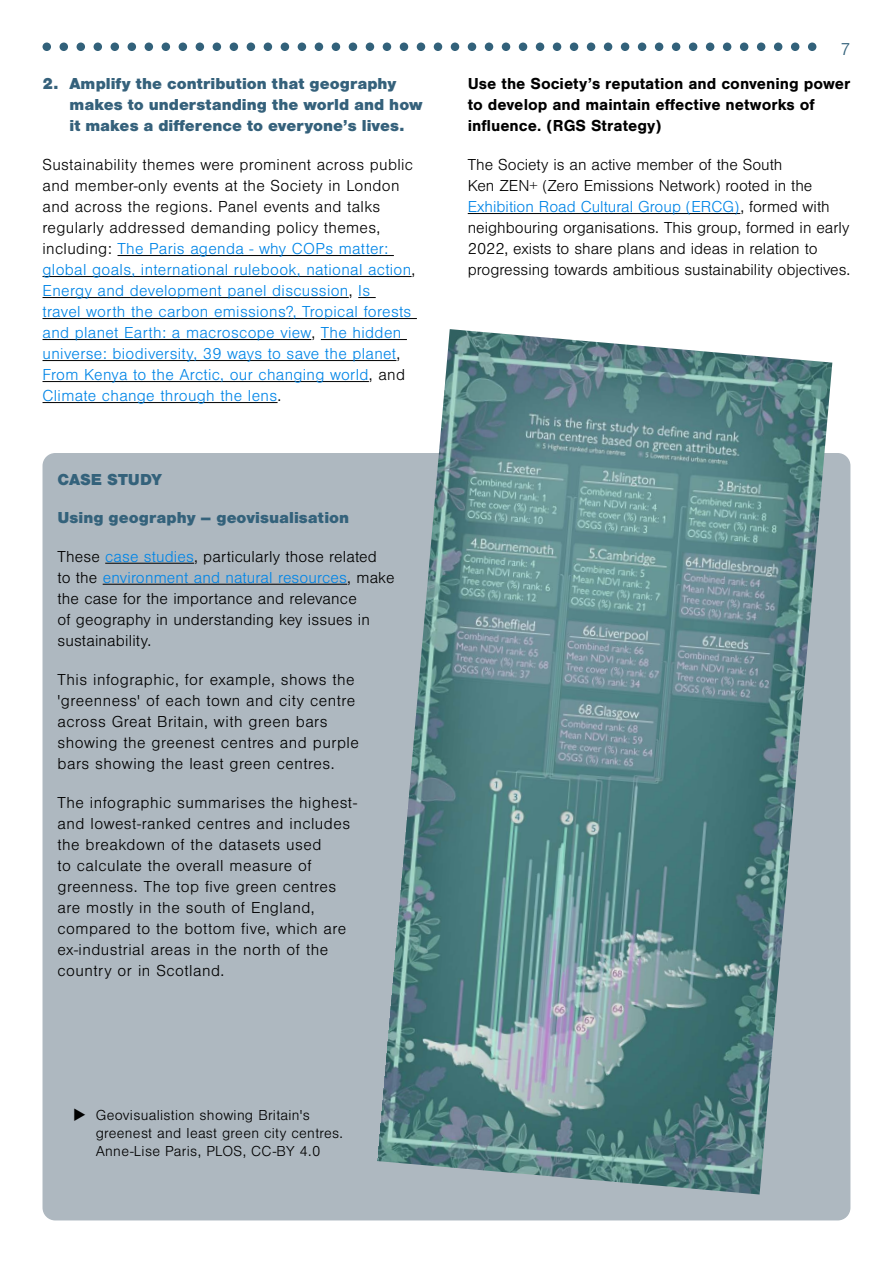
<style>
.page{position:relative;width:893px;height:1263px;background:#fff}
.page>*{position:absolute;margin:0;border:0;box-sizing:border-box;transform-origin:0 0}
.t1{font:300 18px "Nimbus San";color:#32617a}
.t2{font:300 16.5px/21px "Nimbus San";letter-spacing:.02em;color:#0085e7}
.t3{font:300 16.5px/21px "Nimbus San";letter-spacing:.03em;color:#000}
.t4{font:300 16.5px/21px "Nimbus San";letter-spacing:.01em;color:#000}
.t5{font:900 16.5px/21px "Nimbus San";color:#35617b}
.t6{font:700 16.5px/21px "Nimbus San";color:#000}
.t7{font:900 16.5px "Nimbus San";color:#34627b}
.t8{font:300 15px/18px "Nimbus San";letter-spacing:.02em;color:#000}
.s1{color:#000}
.s2{color:#0085e7}
</style>
<div class="page">
<div style="left:43px;top:43px;width:8px;height:8px;background:#32617a;border-radius:50%"></div>
<div style="left:60px;top:43px;width:8px;height:8px;background:#32617a;border-radius:50%"></div>
<div style="left:77px;top:43px;width:8px;height:8px;background:#32617a;border-radius:50%"></div>
<div style="left:94px;top:43px;width:8px;height:8px;background:#32617a;border-radius:50%"></div>
<div style="left:128px;top:43px;width:8px;height:8px;background:#32617a;border-radius:50%"></div>
<div style="left:145px;top:43px;width:8px;height:8px;background:#32617a;border-radius:50%"></div>
<div style="left:162px;top:43px;width:8px;height:8px;background:#32617a;border-radius:50%"></div>
<div style="left:179px;top:43px;width:8px;height:8px;background:#32617a;border-radius:50%"></div>
<div style="left:349px;top:43px;width:8px;height:8px;background:#32617a;border-radius:50%"></div>
<div style="left:366px;top:43px;width:8px;height:8px;background:#32617a;border-radius:50%"></div>
<div style="left:383px;top:43px;width:8px;height:8px;background:#32617a;border-radius:50%"></div>
<div style="left:400px;top:43px;width:8px;height:8px;background:#32617a;border-radius:50%"></div>
<div style="left:434px;top:43px;width:8px;height:8px;background:#32617a;border-radius:50%"></div>
<div style="left:451px;top:43px;width:8px;height:8px;background:#32617a;border-radius:50%"></div>
<div style="left:468px;top:43px;width:8px;height:8px;background:#32617a;border-radius:50%"></div>
<div style="left:485px;top:43px;width:8px;height:8px;background:#32617a;border-radius:50%"></div>
<div style="left:111px;top:43px;width:8px;height:8px;background:#32617a;border-radius:50%"></div>
<div style="left:417px;top:43px;width:8px;height:8px;background:#32617a;border-radius:50%"></div>
<div style="left:196px;top:43px;width:8px;height:8px;background:#32617a;border-radius:50%"></div>
<div style="left:213px;top:43px;width:8px;height:8px;background:#32617a;border-radius:50%"></div>
<div style="left:230px;top:43px;width:8px;height:8px;background:#32617a;border-radius:50%"></div>
<div style="left:247px;top:43px;width:8px;height:8px;background:#32617a;border-radius:50%"></div>
<div style="left:281px;top:43px;width:8px;height:8px;background:#32617a;border-radius:50%"></div>
<div style="left:298px;top:43px;width:8px;height:8px;background:#32617a;border-radius:50%"></div>
<div style="left:315px;top:43px;width:8px;height:8px;background:#32617a;border-radius:50%"></div>
<div style="left:332px;top:43px;width:8px;height:8px;background:#32617a;border-radius:50%"></div>
<div style="left:264px;top:43px;width:8px;height:8px;background:#32617a;border-radius:50%"></div>
<div style="left:502px;top:43px;width:8px;height:8px;background:#32617a;border-radius:50%"></div>
<div style="left:519px;top:43px;width:8px;height:8px;background:#32617a;border-radius:50%"></div>
<div style="left:536px;top:43px;width:8px;height:8px;background:#32617a;border-radius:50%"></div>
<div style="left:553px;top:43px;width:8px;height:8px;background:#32617a;border-radius:50%"></div>
<div style="left:587px;top:43px;width:8px;height:8px;background:#32617a;border-radius:50%"></div>
<div style="left:604px;top:43px;width:8px;height:8px;background:#32617a;border-radius:50%"></div>
<div style="left:621px;top:43px;width:8px;height:8px;background:#32617a;border-radius:50%"></div>
<div style="left:638px;top:43px;width:8px;height:8px;background:#32617a;border-radius:50%"></div>
<div style="left:570px;top:43px;width:8px;height:8px;background:#32617a;border-radius:50%"></div>
<div style="left:655px;top:43px;width:8px;height:8px;background:#32617a;border-radius:50%"></div>
<div style="left:672px;top:43px;width:8px;height:8px;background:#32617a;border-radius:50%"></div>
<div style="left:689px;top:43px;width:8px;height:8px;background:#32617a;border-radius:50%"></div>
<div style="left:706px;top:43px;width:8px;height:8px;background:#32617a;border-radius:50%"></div>
<div style="left:740px;top:43px;width:8px;height:8px;background:#32617a;border-radius:50%"></div>
<div style="left:757px;top:43px;width:8px;height:8px;background:#32617a;border-radius:50%"></div>
<div style="left:774px;top:43px;width:8px;height:8px;background:#32617a;border-radius:50%"></div>
<div style="left:791px;top:43px;width:8px;height:8px;background:#32617a;border-radius:50%"></div>
<div style="left:723px;top:43px;width:8px;height:8px;background:#32617a;border-radius:50%"></div>
<div style="left:808px;top:43px;width:8px;height:8px;background:#32617a;border-radius:50%"></div>
<div style="left:43px;top:453px;width:807px;height:767px;background:#aeb8c0;border-radius:13px"></div>
<hr style="left:105px;top:563px;width:89px;height:1px;background:#000">
<hr style="left:103px;top:584px;width:244px;height:1px;background:#000">
<hr style="left:118px;top:255px;width:276px;height:1px;background:#000">
<hr style="left:43px;top:276px;width:369px;height:1px;background:#000">
<hr style="left:43px;top:297px;width:306px;height:1px;background:#000">
<svg style="left:358px;top:297px;width:18px;height:1px"></svg>
<hr style="left:43px;top:318px;width:374px;height:1px;background:#000">
<hr style="left:43px;top:339px;width:268px;height:1px;background:#000">
<hr style="left:321px;top:339px;width:86px;height:1px;background:#000">
<hr style="left:43px;top:360px;width:353px;height:1px;background:#000">
<hr style="left:43px;top:381px;width:326px;height:1px;background:#000">
<hr style="left:43px;top:402px;width:235px;height:1px;background:#000">
<img style="left:377px;top:329px;width:455px;height:865px">
<hr style="left:468px;top:213px;width:272px;height:1px;background:#000">
<p class="t5" style="left:70px;top:73px;width:355px;text-indent:-27px">2. Amplify the contribution that geography makes to understanding the world and how it makes a difference to everyone’s lives.</p>
<p class="t2" style="left:43px;top:154px;width:374px"><span class="s1">Sustainability themes were prominent across public and member-only events at the Society in London and across the regions. Panel events and talks regularly addressed demanding policy themes, including:</span> The Paris agenda - why COPs matter: global goals, international rulebook, national action<span class="s1">, </span>Energy and development panel discussion<span class="s1">,</span> Is<br>travel worth the carbon emissions?, Tropical forests and planet Earth: a macroscope view<span class="s1">,</span> The hidden universe: biodiversity, 39 ways to save the planet<span class="s1">, </span>From Kenya to the Arctic, our changing world<span class="s1">, and </span>Climate change through the lens<span class="s1">.</span></p>
<p class="t7" style="left:58px;top:470px;width:106px">CASE STUDY</p>
<p class="t7" style="left:58px;top:508px;width:293px">Using geography – geovisualisation</p>
<p class="t4" style="left:58px;top:546px;width:339px">These <span class="s2">case studies</span>, particularly those related<br>to the <span class="s2">environment and natural resources</span>, make the case for the importance and relevance<br>of geography in understanding key issues in sustainability.</p>
<p class="t3" style="left:58px;top:669px;width:303px">This infographic, for example, shows the 'greenness' of each town and city centre across Great Britain, with green bars showing the greenest centres and purple bars showing the least green centres.</p>
<p class="t3" style="left:58px;top:792px;width:301px">The infographic summarises the highest&shy;and lowest-ranked centres and includes the breakdown of the datasets used<br>to calculate the overall measure of greenness. The top five green centres are mostly in the south of England, compared to the bottom five, which are ex-industrial areas in the north of the country or in Scotland.</p>
<p class="t1" style="left:840px;top:39px;width:12px">7</p>
<p class="t6" style="left:468px;top:73px;width:384px">Use the Society’s reputation and convening power to develop and maintain effective networks of influence. (RGS Strategy)</p>
<p class="t4" style="left:468px;top:154px;width:384px">The Society is an active member of the South<br>Ken ZEN+ (Zero Emissions Network) rooted in the <span class="s2">Exhibition Road Cultural Group (ERCG)</span>, formed with neighbouring organisations. This group, formed in early 2022, exists to share plans and ideas in relation to progressing towards ambitious sustainability objectives.</p>
<p class="t8" style="left:96px;top:1106px;width:249px;text-indent:-22px">◆ Geovisualistion showing Britain's greenest and least green city centres.<br>Anne-Lise Paris, PLOS, CC-BY 4.0</p>
</div>
